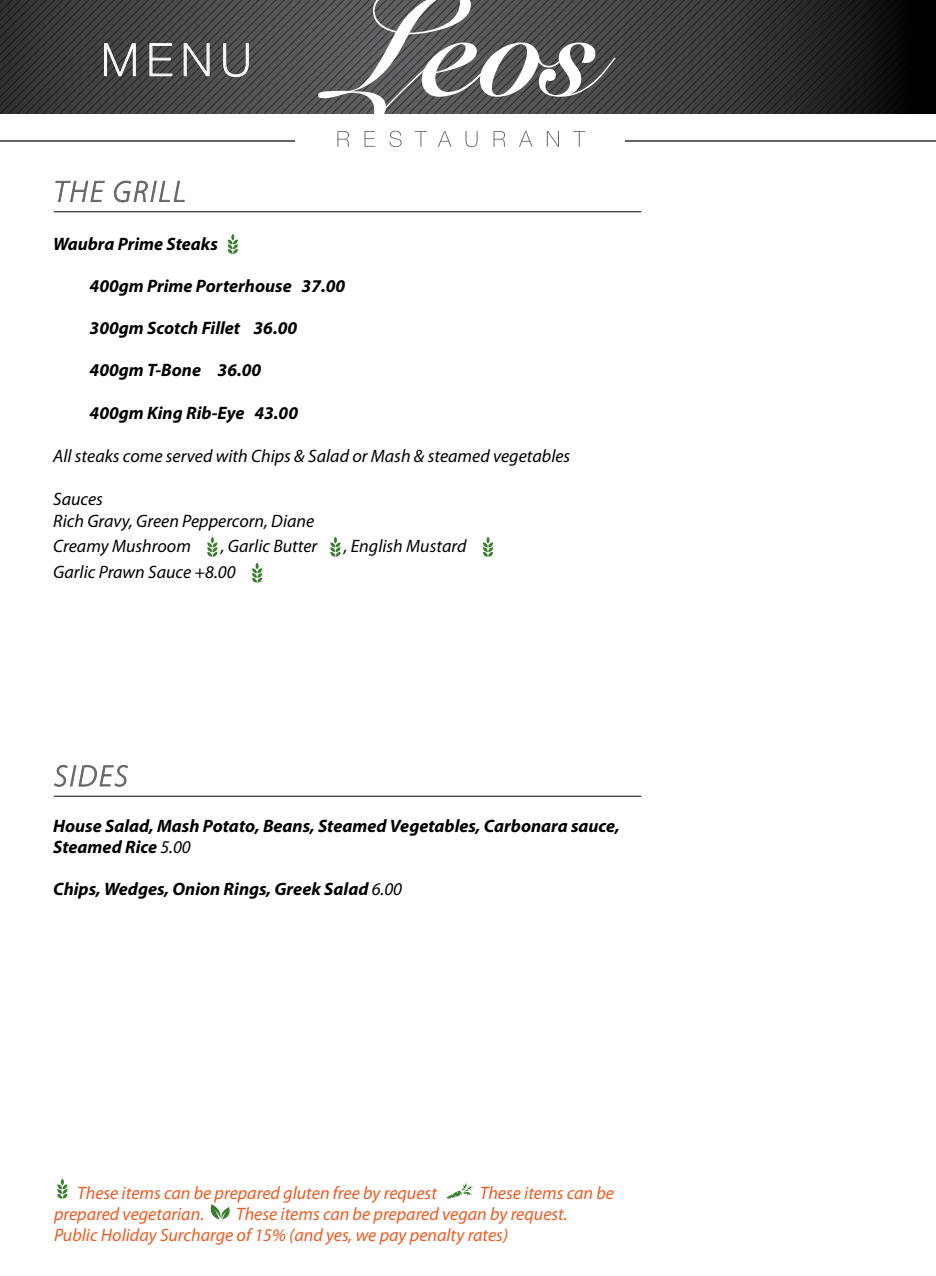
<style>
.page{position:relative;width:936px;height:1276px;background:#fff}
.page>*{position:absolute;margin:0;border:0;box-sizing:border-box;transform-origin:0 0}
.t1{font:100 45px "Helvetica Neue LT";color:#fff}
.t2{font:italic 300 30px "Myriad Pro";letter-spacing:.075em;color:#636466}
.t3{font:italic 700 18px/21px "Myriad Pro";color:#000}
.t4{font:italic 18px/21px "Myriad Pro";color:#f15a22}
.t5{font:italic 18px/21.6px "Myriad Pro";color:#000}
.s1{font-weight:400}
</style>
<div class="page">
<svg style="left:337px;top:131px;width:12px;height:16px"></svg>
<svg style="left:364px;top:131px;width:11px;height:16px"></svg>
<svg style="left:389px;top:131px;width:12px;height:16px"></svg>
<svg style="left:415px;top:131px;width:12px;height:16px"></svg>
<svg style="left:438px;top:131px;width:13px;height:16px"></svg>
<svg style="left:465px;top:131px;width:12px;height:16px"></svg>
<svg style="left:493px;top:131px;width:12px;height:16px"></svg>
<svg style="left:519px;top:131px;width:13px;height:16px"></svg>
<svg style="left:547px;top:131px;width:12px;height:16px"></svg>
<svg style="left:573px;top:131px;width:12px;height:16px"></svg>
<hr style="left:0;top:140px;width:295px;height:2px;background:#636466">
<hr style="left:625px;top:140px;width:310px;height:2px;background:#636466">
<svg style="left:0;top:0;width:936px;height:114px"></svg>
<svg style="left:57px;top:1178px;width:11px;height:20px"></svg>
<svg style="left:446px;top:1182px;width:27px;height:16px"></svg>
<svg style="left:210px;top:1204px;width:20px;height:15px"></svg>
<svg style="left:228px;top:234px;width:10px;height:20px"></svg>
<svg style="left:207px;top:537px;width:11px;height:20px"></svg>
<svg style="left:330px;top:537px;width:11px;height:20px"></svg>
<svg style="left:483px;top:537px;width:10px;height:20px"></svg>
<svg style="left:252px;top:563px;width:10px;height:19px"></svg>
<svg style="left:55px;top:180px;width:50px;height:22px"></svg>
<svg style="left:114px;top:180px;width:71px;height:22px"></svg>
<svg style="left:54px;top:765px;width:74px;height:22px"></svg>
<hr style="left:54px;top:211px;width:587px;height:1px;background:#000">
<hr style="left:54px;top:796px;width:587px;height:1px;background:#000">
<h1 class="t1" style="left:102px;top:34px;width:151px">MENU</h1>
<h2 class="t2" style="left:54px;top:173px;width:133px">THE GRILL</h2>
<p class="t3" style="left:53px;top:232px;width:166px">Waubra Prime Steaks</p>
<p class="t3" style="left:90px;top:275px;width:257px">400gm Prime Porterhouse 37.00</p>
<p class="t3" style="left:90px;top:317px;width:209px">300gm Scotch Fillet 36.00</p>
<p class="t3" style="left:90px;top:359px;width:173px">400gm T-Bone 36.00</p>
<p class="t3" style="left:90px;top:402px;width:210px">400gm King Rib-Eye 43.00</p>
<p class="t5" style="left:53px;top:445px;width:518px">All steaks come served with Chips &amp; Salad or Mash &amp; steamed vegetables</p>
<p class="t5" style="left:53px;top:488px;width:262px">Sauces<br>Rich Gravy, Green Peppercorn, Diane</p>
<p class="t5" style="left:53px;top:535px;width:139px">Creamy Mushroom</p>
<p class="t5" style="left:221px;top:535px;width:98px">, Garlic Butter</p>
<p class="t5" style="left:344px;top:535px;width:124px">, English Mustard</p>
<p class="t5" style="left:53px;top:561px;width:184px">Garlic Prawn Sauce +8.00</p>
<h2 class="t2" style="left:54px;top:758px;width:75px">SIDES</h2>
<p class="t3" style="left:53px;top:814px;width:568px">House Salad, Mash Potato, Beans, Steamed Vegetables, Carbonara sauce,<br>Steamed Rice <span class="s1">5.00</span></p>
<p class="t3" style="left:53px;top:878px;width:350px">Chips, Wedges, Onion Rings, Greek Salad <span class="s1">6.00</span></p>
<p class="t4" style="left:77px;top:1181px;width:361px">These items can be prepared gluten free by request</p>
<p class="t4" style="left:480px;top:1181px;width:136px">These items can be</p>
<p class="t4" style="left:54px;top:1202px;width:152px">prepared vegetarian.</p>
<p class="t4" style="left:54px;top:1202px;width:515px;text-indent:182px">These items can be prepared vegan by request.<br>Public Holiday Surcharge of 15% (and yes, we pay penalty rates)</p>
</div>
